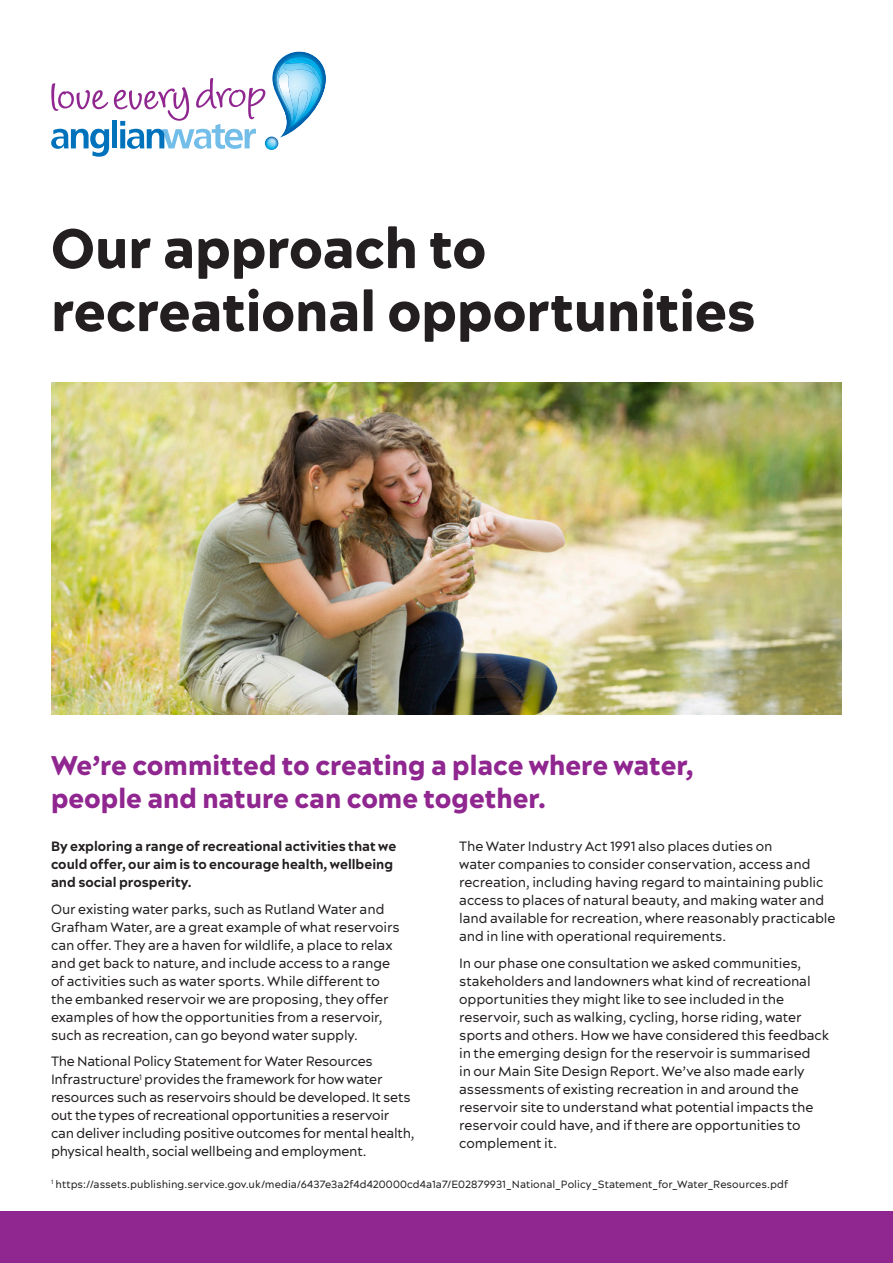
<style>
.page{position:relative;width:893px;height:1263px;background:#fff}
.page>*{position:absolute;margin:0;border:0;box-sizing:border-box;transform-origin:0 0}
.t1{font:900 55.5px/63px "Acherus Grotesque";letter-spacing:-.005em;color:#231f20}
.t2{font:900 27px/33px "Acherus Grotesque";color:#90268f}
.t3{font:13.5px/18px "Acherus Grotesque";letter-spacing:-.015em;color:#231f20}
.t4{font:800 13.5px/18px "Acherus Grotesque";color:#231f20}
.t5{font:10.5px "Acherus Grotesque";color:#231f20}
</style>
<div class="page">
<svg style="left:272px;top:52px;width:54px;height:86px"></svg>
<img style="left:291px;top:63px;width:24px;height:13px">
<img style="left:288px;top:58px;width:18px;height:2px">
<img style="left:288px;top:60px;width:23px;height:5px">
<svg style="left:51px;top:78px;width:214px;height:79px"></svg>
<img style="left:265px;top:136px;width:13px;height:14px;border-radius:7px">
<div style="left:0;top:1212px;width:893px;height:51px;background:#90268f"></div>
<img style="left:51px;top:383px;width:791px;height:331px">
<h1 class="t1" style="left:51px;top:216px;width:706px">Our approach to recreational opportunities</h1>
<h2 class="t2" style="left:51px;top:749px;width:644px">We’re committed to creating a place where water, people and nature can come together.</h2>
<p class="t4" style="left:51px;top:837px;width:347px">By exploring a range of recreational activities that we could offer, our aim is to encourage health, wellbeing and social prosperity.</p>
<p class="t3" style="left:51px;top:900px;width:350px">Our existing water parks, such as Rutland Water and Grafham Water, are a great example of what reservoirs can offer. They are a haven for wildlife, a place to relax and get back to nature, and include access to a range of activities such as water sports. While different to the embanked reservoir we are proposing, they offer examples of how the opportunities from a reservoir, such as recreation, can go beyond water supply.</p>
<p class="t3" style="left:51px;top:1052px;width:365px">The National Policy Statement for Water Resources Infrastructure<sup>1</sup> provides the framework for how water resources such as reservoirs should be developed. It sets out the types of recreational opportunities a reservoir can deliver including positive outcomes for mental health, physical health, social wellbeing and employment.</p>
<p class="t3" style="left:459px;top:837px;width:378px">The Water Industry Act 1991 also places duties on<br>water companies to consider conservation, access and recreation, including having regard to maintaining public access to places of natural beauty, and making water and land available for recreation, where reasonably practicable and in line with operational requirements.</p>
<p class="t3" style="left:459px;top:954px;width:371px">In our phase one consultation we asked communities, stakeholders and landowners what kind of recreational opportunities they might like to see included in the reservoir, such as walking, cycling, horse riding, water sports and others. How we have considered this feedback in the emerging design for the reservoir is summarised<br>in our Main Site Design Report. We’ve also made early assessments of existing recreation in and around the reservoir site to understand what potential impacts the reservoir could have, and if there are opportunities to complement it.</p>
<p class="t5" style="left:51px;top:1177px;width:738px"><sup>1</sup> https://assets.publishing.service.gov.uk/media/6437e3a2f4d420000cd4a1a7/E02879931_National_Policy_Statement_for_Water_Resources.pdf</p>
</div>
